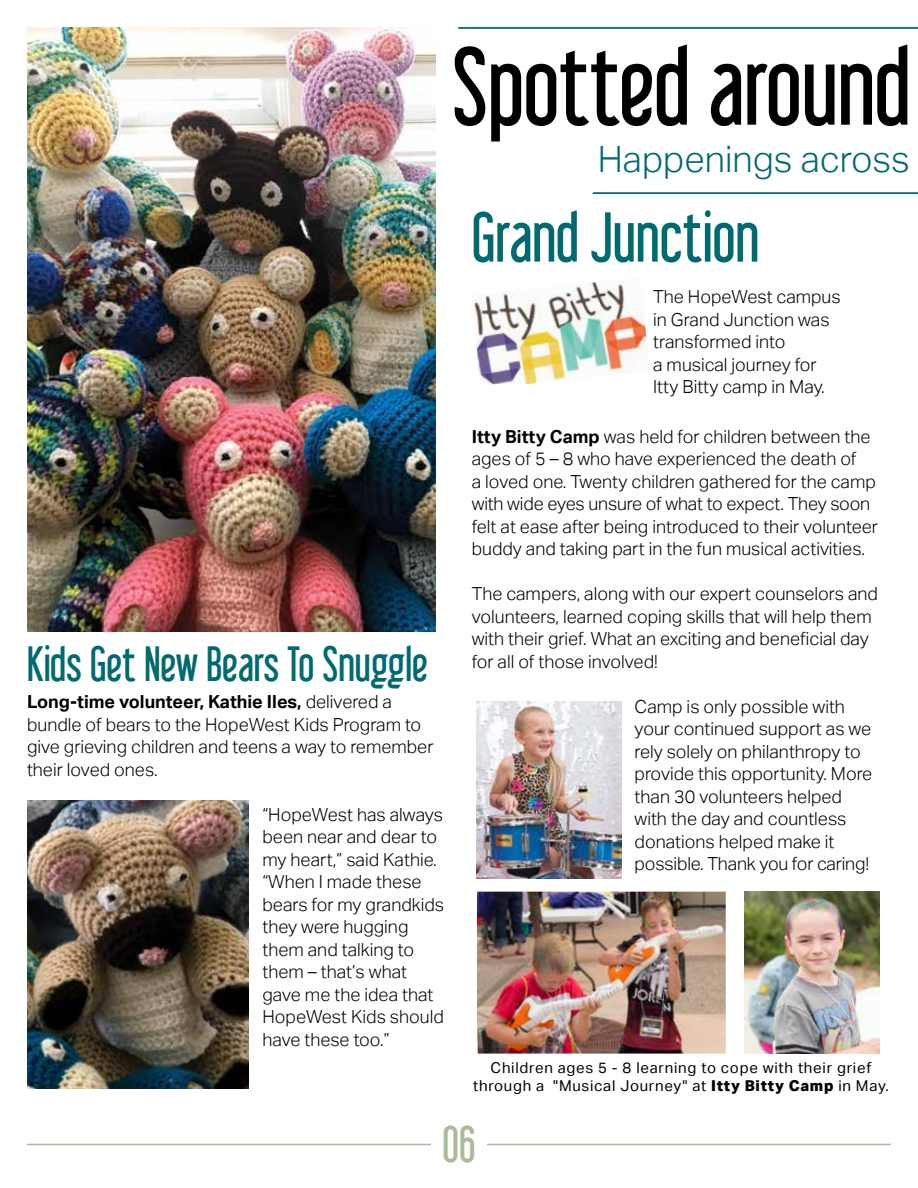
<style>
.page{position:relative;width:918px;height:1188px;background:#fff}
.page>*{position:absolute;margin:0;border:0;box-sizing:border-box;transform-origin:0 0}
.t1{font:98.55px "Libel Suit";color:#000}
.t2{font:63px "Libel Suit";color:#006a71}
.t3{font:45px "Libel Suit";color:#abba9b}
.t4{font:43.5px "Libel Suit";color:#006a71}
.t5{font:300 36.3px "Aktiv Grotesk";color:#006a71}
.t6{font:300 18px/22.5px "Aktiv Grotesk";color:#000}
.t7{font:15px/18px "Aktiv Grotesk";letter-spacing:.05em;color:#000;text-align:center}
.s1{font-weight:700}
.s2{font-weight:800}
</style>
<div class="page">
<hr style="left:458px;top:27px;width:460px;height:2px;background:#006a71">
<hr style="left:593px;top:192px;width:325px;height:2px;background:#006a71">
<hr style="left:27px;top:1144px;width:404px;height:1px;background:#abba9b">
<hr style="left:487px;top:1144px;width:404px;height:1px;background:#abba9b">
<img style="left:27px;top:27px;width:409px;height:605px">
<img style="left:27px;top:800px;width:222px;height:288px">
<img style="left:477px;top:702px;width:144px;height:177px">
<img style="left:474px;top:282px;width:174px;height:102px">
<img style="left:477px;top:892px;width:249px;height:162px">
<img style="left:744px;top:892px;width:135px;height:162px">
<h1 class="t1" style="left:452px;top:27px;width:460px">Spotted around</h1>
<h3 class="t5" style="left:598px;top:138px;width:314px">Happenings across</h3>
<h3 class="t4" style="left:27px;top:638px;width:403px">Kids Get New Bears To Snuggle</h3>
<p class="t6" style="left:27px;top:691px;width:408px"><span class="s1">Long-time volunteer, Kathie Iles,</span> delivered a bundle of bears to the HopeWest Kids Program to give grieving children and teens a way to remember their loved ones.</p>
<p class="t6" style="left:262px;top:803px;width:183px">“HopeWest has always been near and dear to my heart,” said Kathie. “When I made these bears for my grandkids they were hugging them and talking to them – that’s what gave me the idea that<br>HopeWest Kids should have these too.”</p>
<h2 class="t2" style="left:472px;top:199px;width:289px">Grand Junction</h2>
<p class="t6" style="left:653px;top:286px;width:189px">The HopeWest campus in Grand Junction was transformed into<br>a musical journey for<br>Itty Bitty camp in May.</p>
<p class="t6" style="left:472px;top:425px;width:408px"><span class="s1">Itty Bitty Camp</span> was held for children between the ages of 5 – 8 who have experienced the death of<br>a loved one. Twenty children gathered for the camp with wide eyes unsure of what to expect. They soon felt at ease after being introduced to their volunteer buddy and taking part in the fun musical activities.</p>
<p class="t6" style="left:472px;top:583px;width:408px">The campers, along with our expert counselors and volunteers, learned coping skills that will help them with their grief. What an exciting and beneficial day for all of those involved!</p>
<p class="t6" style="left:635px;top:695px;width:239px">Camp is only possible with your continued support as we rely solely on philanthropy to provide this opportunity. More than 30 volunteers helped with the day and countless donations helped make it possible. Thank you for caring!</p>
<p class="t7" style="left:473px;top:1058px;width:417px">Children ages 5 - 8 learning to cope with their grief through a "Musical Journey" at <span class="s2">Itty Bitty Camp</span> in May.</p>
<h3 class="t3" style="left:443px;top:1118px;width:34px">06</h3>
</div>
